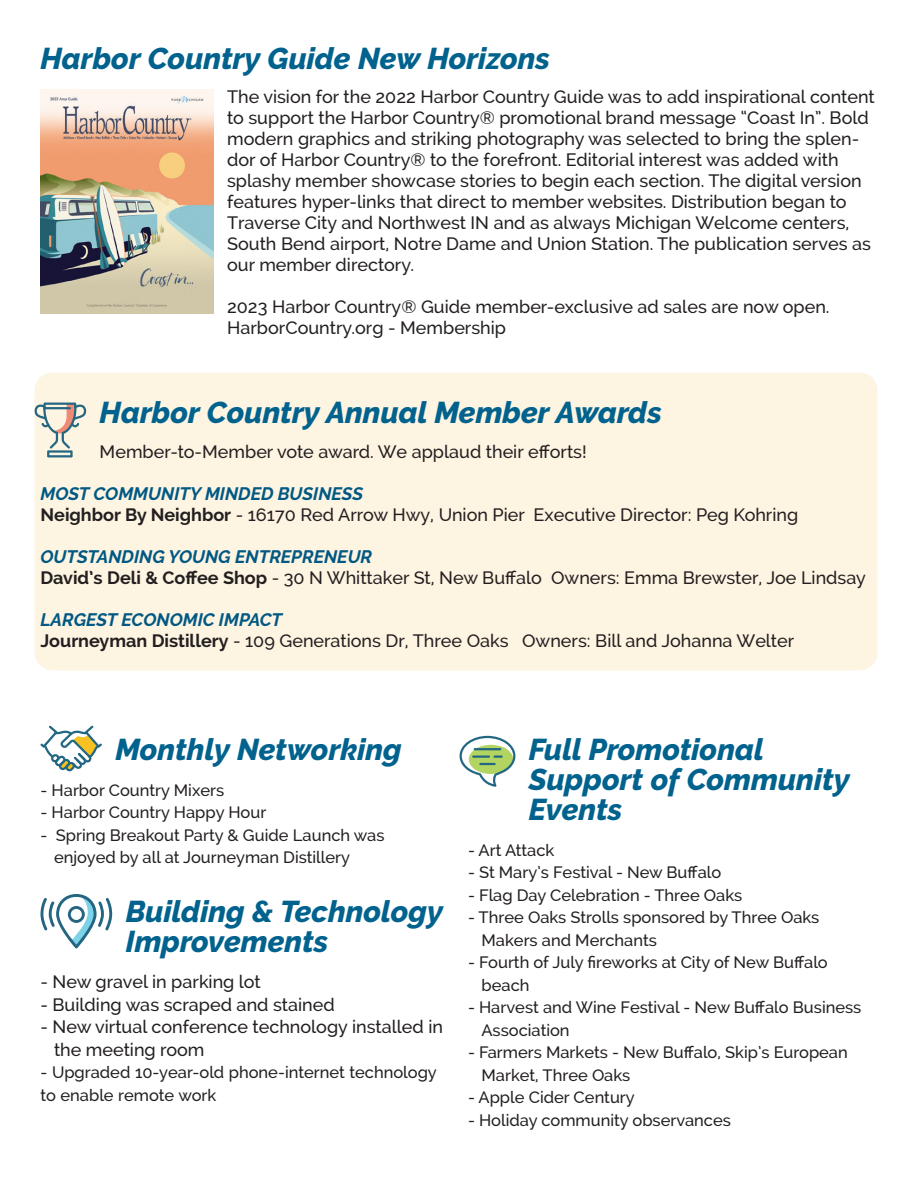
<style>
.page{position:relative;width:918px;height:1188px;background:#fff}
.page>*{position:absolute;margin:0;border:0;box-sizing:border-box;transform-origin:0 0}
.Body_subheads_sectio{font:italic 800 30px/30px "Raleway";color:#00628d}
.t1{font:500 18px/21px "Raleway";color:#231f20}
.t2{font:italic 700 18px "Raleway";color:#005883}
.Body_subheads_sectio-2{font:500 16.5px/22.5px "Raleway";color:#231f20}
.s1{font-weight:700}
</style>
<div class="page">
<div style="left:35px;top:373px;width:843px;height:297px;background:#fdf4e2;border-radius:18px"></div>
<img style="left:41px;top:89px;width:173px;height:225px">
<svg style="left:40px;top:726px;width:62px;height:45px"></svg>
<svg style="left:460px;top:736px;width:55px;height:51px"></svg>
<svg style="left:34px;top:403px;width:53px;height:54px"></svg>
<svg style="left:40px;top:894px;width:72px;height:54px"></svg>
<p class="Body_subheads_sectio" style="left:40px;top:43px;width:511px">Harbor Country Guide New Horizons</p>
<p class="t1" style="left:227px;top:86px;width:649px">The vision for the 2022 Harbor Country Guide was to add inspirational content to support the Harbor Country® promotional brand message “Coast In”. Bold modern graphics and striking photography was selected to bring the splen&shy;dor of Harbor Country® to the forefront. Editorial interest was added with splashy member showcase stories to begin each section. The digital version features hyper-links that direct to member websites. Distribution began to Traverse City and Northwest IN and as always Michigan Welcome centers, South Bend airport, Notre Dame and Union Station. The publication serves as our member directory.</p>
<p class="t1" style="left:227px;top:296px;width:604px">2023 Harbor Country® Guide member-exclusive ad sales are now open.<br>HarborCountry.org - Membership</p>
<p class="Body_subheads_sectio" style="left:100px;top:398px;width:564px">Harbor Country Annual Member Awards</p>
<p class="t1" style="left:100px;top:441px;width:489px">Member-to-Member vote award. We applaud their efforts!</p>
<p class="t2" style="left:40px;top:483px;width:324px">MOST COMMUNITY MINDED BUSINESS</p>
<p class="t1" style="left:40px;top:504px;width:759px"><span class="s1">Neighbor By Neighbor</span> - 16170 Red Arrow Hwy, Union Pier Executive Director: Peg Kohring</p>
<p class="t2" style="left:40px;top:546px;width:333px">OUTSTANDING YOUNG ENTREPRENEUR</p>
<p class="t1" style="left:40px;top:567px;width:827px"><span class="s1">David’s Deli &amp; Coffee Shop</span> - 30 N Whittaker St, New Buffalo Owners: Emma Brewster, Joe Lindsay</p>
<p class="t2" style="left:40px;top:609px;width:243px">LARGEST ECONOMIC IMPACT</p>
<p class="t1" style="left:40px;top:630px;width:755px"><span class="s1">Journeyman Distillery</span> - 109 Generations Dr, Three Oaks Owners: Bill and Johanna Welter</p>
<p class="Body_subheads_sectio" style="left:115px;top:734px;width:288px">Monthly Networking</p>
<p class="Body_subheads_sectio-2" style="left:40px;top:778px;width:185px">- Harbor Country Mixers</p>
<p class="Body_subheads_sectio-2" style="left:40px;top:801px;width:227px">- Harbor Country Happy Hour</p>
<p class="Body_subheads_sectio-2" style="left:54px;top:823px;width:332px;text-indent:-14px">- Spring Breakout Party &amp; Guide Launch was enjoyed by all at Journeyman Distillery</p>
<p class="Body_subheads_sectio" style="left:126px;top:897px;width:319px">Building &amp; Technology<br>Improvements</p>
<p class="t1" style="left:40px;top:971px;width:222px">- New gravel in parking lot</p>
<p class="t1" style="left:40px;top:994px;width:296px">- Building was scraped and stained</p>
<p class="t1" style="left:54px;top:1016px;width:391px;line-height:22.5px;text-indent:-14px">- New virtual conference technology installed in the meeting room</p>
<p class="Body_subheads_sectio-2" style="left:40px;top:1061px;width:398px">- Upgraded 10-year-old phone-internet technology to enable remote work</p>
<p class="Body_subheads_sectio" style="left:529px;top:734px;width:322px">Full Promotional<br>Support of Community<br>Events</p>
<p class="Body_subheads_sectio-2" style="left:468px;top:838px;width:88px">- Art Attack</p>
<p class="Body_subheads_sectio-2" style="left:468px;top:861px;width:255px">- St Mary’s Festival - New Buffalo</p>
<p class="Body_subheads_sectio-2" style="left:468px;top:883px;width:276px">- Flag Day Celebration - Three Oaks</p>
<p class="Body_subheads_sectio-2" style="left:482px;top:906px;width:339px;text-indent:-14px">- Three Oaks Strolls sponsored by Three Oaks<br>Makers and Merchants</p>
<p class="Body_subheads_sectio-2" style="left:482px;top:951px;width:348px;text-indent:-14px">- Fourth of July fireworks at City of New Buffalo beach</p>
<p class="Body_subheads_sectio-2" style="left:482px;top:996px;width:381px;text-indent:-14px">- Harvest and Wine Festival - New Buffalo Business<br>Association</p>
<p class="Body_subheads_sectio-2" style="left:482px;top:1041px;width:368px;text-indent:-14px">- Farmers Markets - New Buffalo, Skip’s European<br>Market, Three Oaks</p>
<p class="Body_subheads_sectio-2" style="left:468px;top:1086px;width:168px">- Apple Cider Century</p>
<p class="Body_subheads_sectio-2" style="left:468px;top:1108px;width:264px">- Holiday community observances</p>
</div>
